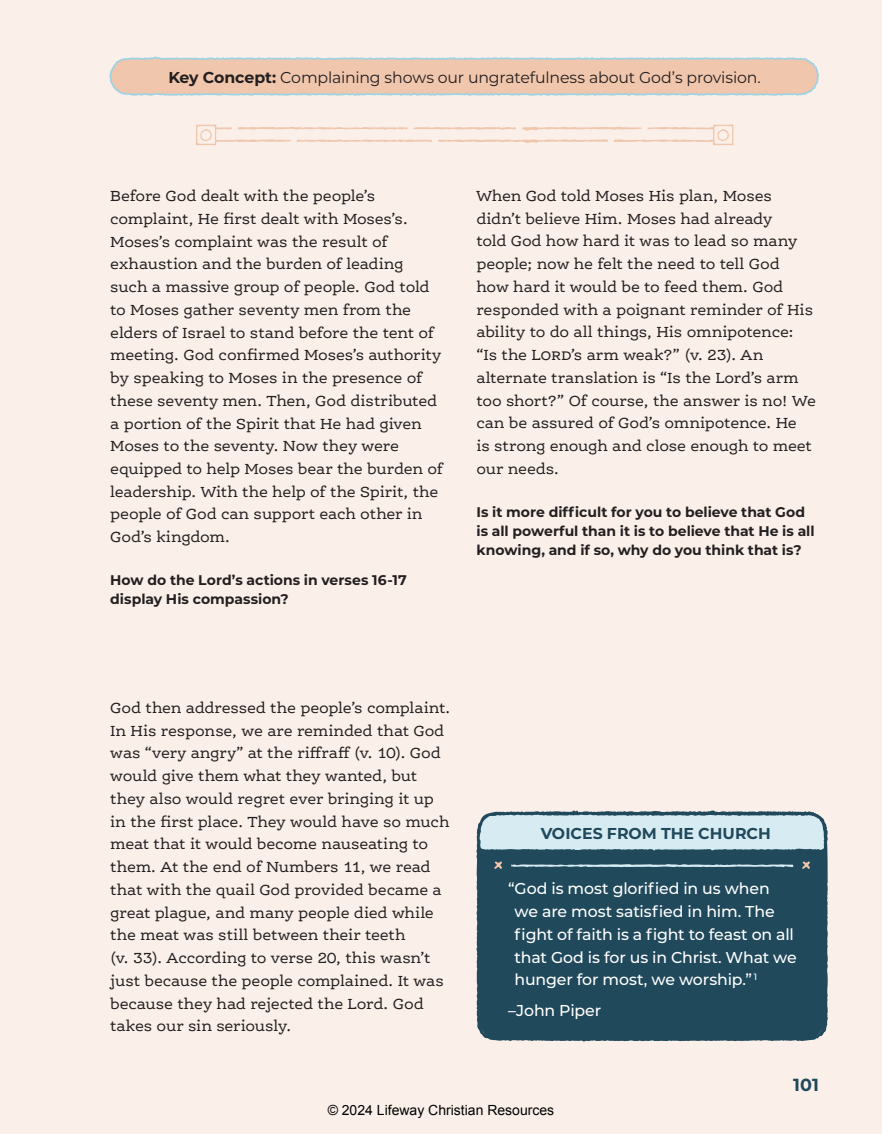
<style>
.page{position:relative;width:882px;height:1134px;background:#fbf0e9}
.page>*{position:absolute;margin:0;border:0;box-sizing:border-box;transform-origin:0 0}
.t1{font:700 17.5px "Montserrat";color:#20495c}
.t2{font:15.75px/22.8px "Ernestine Pro";letter-spacing:-.015em;color:#231f20}
.t3{font:500 15.75px/22.8px "Montserrat";letter-spacing:-.01em;color:#fff}
.t4{font:15.75px "Montserrat";letter-spacing:-.01em;color:#231f20}
.t5{font:700 15.75px "Montserrat";color:#20495c}
.t6{font:700 14px/19.2px "Montserrat";color:#231f20}
.t7{font:14px "Arial";color:#000}
.s1{font-weight:700}
</style>
<div class="page">
<svg style="left:109px;top:56px;width:710px;height:40px;background:#e9cab5"></svg>
<svg style="left:196px;top:125px;width:538px;height:20px"></svg>
<svg style="left:476px;top:810px;width:239px;height:231px;background:#406475"></svg>
<svg style="left:548px;top:811px;width:280px;height:231px;background:#3e6374"></svg>
<svg style="left:511px;top:864px;width:282px;height:4px"></svg>
<svg style="left:494px;top:861px;width:8px;height:8px"></svg>
<svg style="left:802px;top:861px;width:8px;height:8px"></svg>
<p class="t4" style="left:168px;top:66px;width:594px"><span class="s1">Key Concept:</span> Complaining shows our ungratefulness about God’s provision.</p>
<p class="t2" style="left:110px;top:184px;width:334px">Before God dealt with the people’s complaint, He first dealt with Moses’s.<br>Moses’s complaint was the result of exhaustion and the burden of leading such a massive group of people. God told to Moses gather seventy men from the elders of Israel to stand before the tent of meeting. God confirmed Moses’s authority by speaking to Moses in the presence of these seventy men. Then, God distributed a portion of the Spirit that He had given Moses to the seventy. Now they were equipped to help Moses bear the burden of leadership. With the help of the Spirit, the people of God can support each other in God’s kingdom.</p>
<p class="t6" style="left:110px;top:570px;width:298px">How do the Lord’s actions in verses 16-17 display His compassion?</p>
<p class="t2" style="left:476px;top:184px;width:341px">When God told Moses His plan, Moses didn’t believe Him. Moses had already<br>told God how hard it was to lead so many people; now he felt the need to tell God how hard it would be to feed them. God responded with a poignant reminder of His ability to do all things, His omnipotence: “Is the Lord’s arm weak?” (v. 23). An alternate translation is “Is the Lord’s arm too short?” Of course, the answer is no! We can be assured of God’s omnipotence. He<br>is strong enough and close enough to meet our needs.</p>
<p class="t6" style="left:476px;top:502px;width:340px">Is it more difficult for you to believe that God is all powerful than it is to believe that He is all knowing, and if so, why do you think that is?</p>
<p class="t2" style="left:110px;top:696px;width:341px">God then addressed the people’s complaint.<br>In His response, we are reminded that God was “very angry” at the riffraff (v. 10). God would give them what they wanted, but they also would regret ever bringing it up in the first place. They would have so much meat that it would become nauseating to them. At the end of Numbers 11, we read that with the quail God provided became a great plague, and many people died while the meat was still between their teeth<br>(v. 33). According to verse 20, this wasn’t just because the people complained. It was because they had rejected the Lord. God takes our sin seriously.</p>
<p class="t5" style="left:541px;top:822px;width:232px">VOICES FROM THE CHURCH</p>
<p class="t3" style="left:515px;top:877px;width:284px;text-indent:-7px">“God is most glorified in us when we are most satisfied in him. The fight of faith is a fight to feast on all that God is for us in Christ. What we hunger for most, we worship.” <sup>1</sup></p>
<p class="t3" style="left:508px;top:998px;width:95px">–John Piper</p>
<p class="t1" style="left:793px;top:1072px;width:27px">101</p>
<p class="t7" style="left:328px;top:1101px;width:228px">© 2024 Lifeway Christian Resources</p>
</div>
